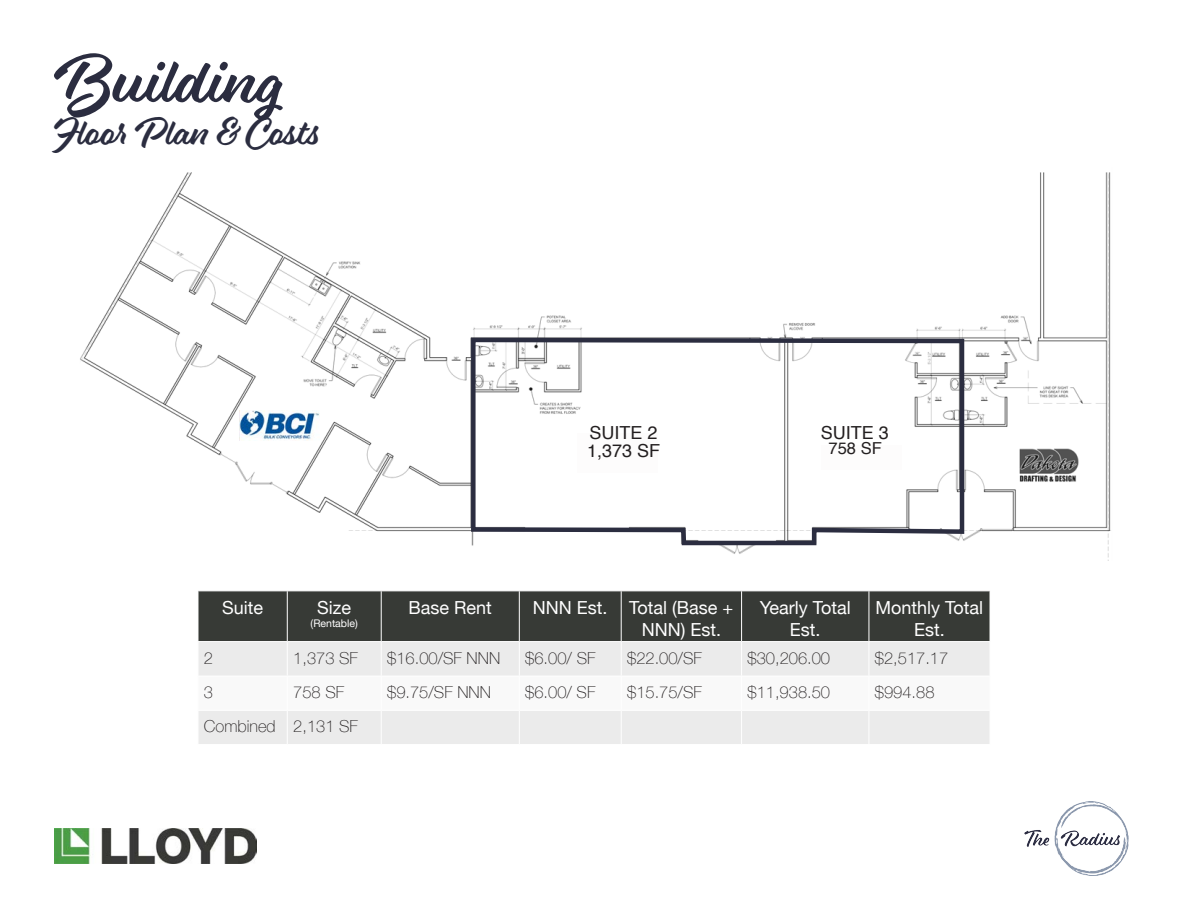
<style>
.page{position:relative;width:1188px;height:918px;background:#fff}
.page>*{position:absolute;margin:0;border:0;box-sizing:border-box;transform-origin:0 0}
.t1{font:63px "Eds Market Main Script";color:#2b2d40}
.t2{font:36px "Eds Market Main Script";color:#2b2d40}
.t3{font:18px/21.6px "Helvetica Neue";color:#fff;text-align:center}
.t4{font:18px "Helvetica";color:#231f20}
.t5{font:100 16.5px "Helvetica Neue";color:#231f20}
.t6{font:16.5px "Helvetica";color:#231f20}
.t7{font:10.5px "Helvetica Neue";color:#fff}
</style>
<div class="page">
<img style="left:54px;top:829px;width:202px;height:35px">
<img style="left:1025px;top:801px;width:104px;height:75px">
<div style="left:199px;top:591px;width:791px;height:50px;background:#373a36"></div>
<div style="left:199px;top:642px;width:791px;height:102px;background:#ebebeb"></div>
<svg style="left:199px;top:677px;width:791px;height:33px"></svg>
<hr style="left:287px;top:642px;width:1px;height:34px;background:#fff">
<hr style="left:381px;top:642px;width:1px;height:34px;background:#fff">
<hr style="left:519px;top:642px;width:1px;height:34px;background:#fff">
<hr style="left:621px;top:642px;width:1px;height:34px;background:#fff">
<hr style="left:741px;top:642px;width:1px;height:34px;background:#fff">
<hr style="left:869px;top:642px;width:1px;height:34px;background:#fff">
<hr style="left:198px;top:676px;width:89px;height:1px;background:#fff">
<hr style="left:287px;top:676px;width:94px;height:1px;background:#fff">
<hr style="left:287px;top:676px;width:1px;height:34px;background:#fff">
<hr style="left:381px;top:676px;width:138px;height:1px;background:#fff">
<hr style="left:381px;top:676px;width:1px;height:34px;background:#fff">
<hr style="left:519px;top:676px;width:102px;height:1px;background:#fff">
<hr style="left:519px;top:676px;width:1px;height:34px;background:#fff">
<hr style="left:621px;top:676px;width:121px;height:1px;background:#fff">
<hr style="left:621px;top:676px;width:1px;height:34px;background:#fff">
<hr style="left:742px;top:676px;width:127px;height:1px;background:#fff">
<hr style="left:741px;top:676px;width:1px;height:34px;background:#fff">
<hr style="left:869px;top:676px;width:121px;height:1px;background:#fff">
<hr style="left:869px;top:676px;width:1px;height:34px;background:#fff">
<hr style="left:198px;top:710px;width:89px;height:1px;background:#fff">
<hr style="left:287px;top:710px;width:94px;height:1px;background:#fff">
<hr style="left:287px;top:711px;width:1px;height:33px;background:#fff">
<hr style="left:381px;top:710px;width:138px;height:1px;background:#fff">
<hr style="left:381px;top:711px;width:1px;height:33px;background:#fff">
<hr style="left:519px;top:710px;width:102px;height:1px;background:#fff">
<hr style="left:519px;top:711px;width:1px;height:33px;background:#fff">
<hr style="left:621px;top:710px;width:121px;height:1px;background:#fff">
<hr style="left:621px;top:711px;width:1px;height:33px;background:#fff">
<hr style="left:742px;top:710px;width:127px;height:1px;background:#fff">
<hr style="left:741px;top:711px;width:1px;height:33px;background:#fff">
<hr style="left:869px;top:710px;width:121px;height:1px;background:#fff">
<hr style="left:869px;top:711px;width:1px;height:33px;background:#fff">
<hr style="left:287px;top:591px;width:1px;height:50px;background:#fff">
<hr style="left:381px;top:591px;width:1px;height:50px;background:#fff">
<hr style="left:519px;top:591px;width:1px;height:50px;background:#fff">
<hr style="left:621px;top:591px;width:1px;height:50px;background:#fff">
<hr style="left:741px;top:591px;width:1px;height:50px;background:#fff">
<hr style="left:869px;top:591px;width:1px;height:50px;background:#fff">
<img style="left:80px;top:172px;width:1031px;height:388px">
<img style="left:1015px;top:446px;width:67px;height:38px">
<svg style="left:469px;top:335px;width:498px;height:212px"></svg>
<img style="left:240px;top:411px;width:79px;height:29px">
<p class="t1" style="left:54px;top:43px;width:232px">Building</p>
<p class="t2" style="left:54px;top:111px;width:267px">Floor Plan &amp; Costs</p>
<p class="t4" style="left:590px;top:419px;width:70px">SUITE 2</p>
<p class="t4" style="left:821px;top:419px;width:70px">SUITE 3</p>
<p class="t4" style="left:587px;top:437px;width:75px">1,373 SF</p>
<p class="t6" style="left:829px;top:435px;width:55px">758 SF</p>
<p class="t3" style="left:222px;top:598px;width:43px">Suite</p>
<p class="t3" style="left:317px;top:598px;width:35px">Size</p>
<p class="t7" style="left:311px;top:615px;width:49px">(Rentable)</p>
<p class="t3" style="left:409px;top:598px;width:85px">Base Rent</p>
<p class="t3" style="left:533px;top:598px;width:76px">NNN Est.</p>
<p class="t3" style="left:629px;top:598px;width:106px">Total (Base +<br>NNN) Est.</p>
<p class="t3" style="left:760px;top:598px;width:92px">Yearly Total<br>Est.</p>
<p class="t3" style="left:876px;top:598px;width:109px">Monthly Total<br>Est.</p>
<p class="t5" style="left:204px;top:645px;width:11px">2</p>
<p class="t5" style="left:293px;top:645px;width:66px">1,373 SF</p>
<p class="t5" style="left:387px;top:645px;width:114px">$16.00/SF NNN</p>
<p class="t5" style="left:525px;top:645px;width:72px">$6.00/ SF</p>
<p class="t5" style="left:627px;top:645px;width:76px">$22.00/SF</p>
<p class="t5" style="left:748px;top:645px;width:84px">$30,206.00</p>
<p class="t5" style="left:875px;top:645px;width:75px">$2,517.17</p>
<p class="t5" style="left:204px;top:680px;width:11px">3</p>
<p class="t5" style="left:293px;top:680px;width:52px">758 SF</p>
<p class="t5" style="left:387px;top:680px;width:105px">$9.75/SF NNN</p>
<p class="t5" style="left:525px;top:680px;width:72px">$6.00/ SF</p>
<p class="t5" style="left:627px;top:680px;width:76px">$15.75/SF</p>
<p class="t5" style="left:748px;top:680px;width:84px">$11,938.50</p>
<p class="t5" style="left:875px;top:680px;width:61px">$994.88</p>
<p class="t5" style="left:204px;top:714px;width:73px">Combined</p>
<p class="t5" style="left:293px;top:714px;width:66px">2,131 SF</p>
</div>
